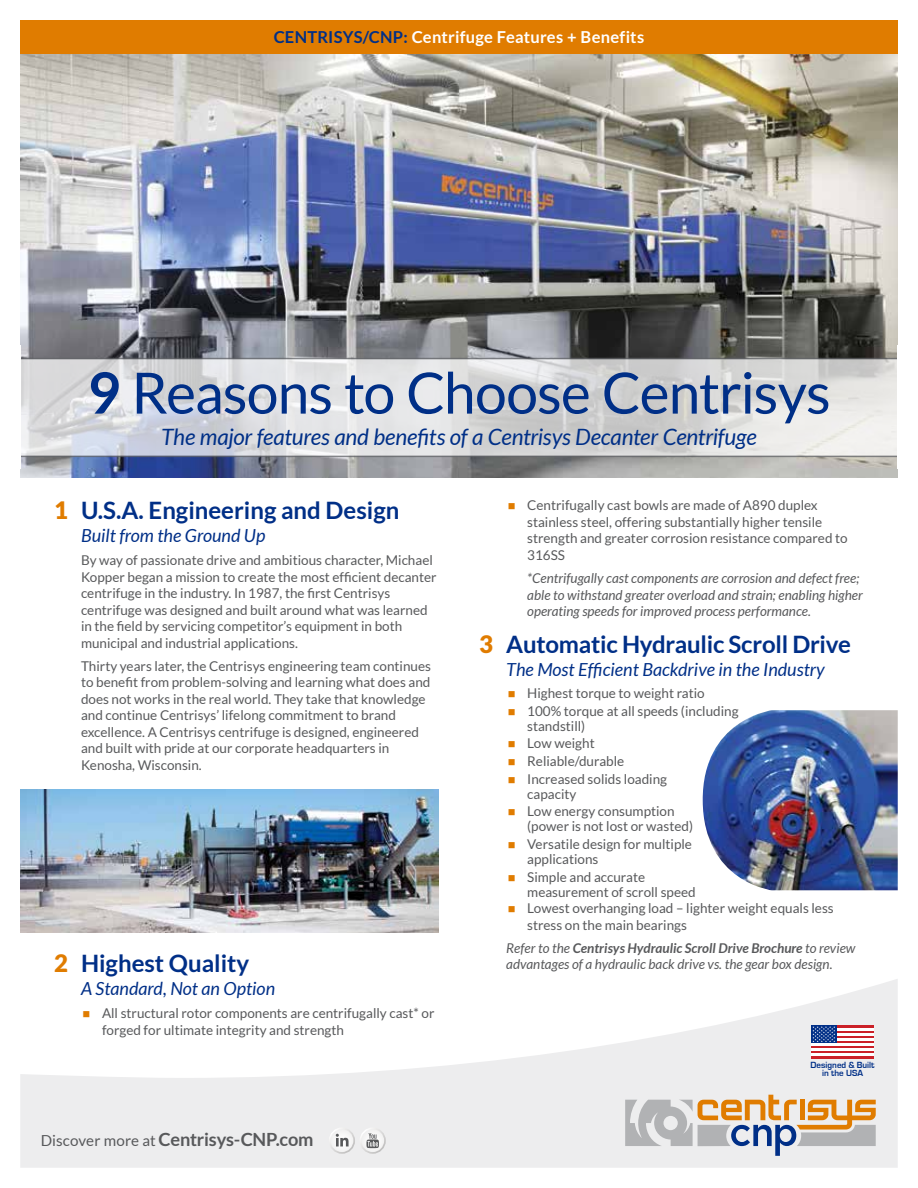
<style>
.page{position:relative;width:918px;height:1188px;background:#fff}
.page>*{position:absolute;margin:0;border:0;box-sizing:border-box;transform-origin:0 0}
.t1{font:57px "Lato";letter-spacing:-.02em;color:#002f87}
.t2{font:700 24px "Lato";color:#002f87}
.t3{font:italic 22.5px "Lato";letter-spacing:-.01em;color:#002f87}
.t4{font:700 18.15px "Lato";letter-spacing:-.01em;color:#58595b}
.t5{font:italic 18px "Lato";color:#002f87}
.t6{font:700 16.5px "Lato";letter-spacing:.01em;color:#fff}
.t7{font:13.5px/16.5px "Lato";color:#58595b}
.t8{font:italic 13.5px/16.5px "Lato";color:#58595b}
.t9{font:700 9.3px/8.6px "Eurostile";color:#002f87;text-align:center}
.s1{color:#002f87}
.s2{font-weight:700}
.s3{font-weight:900;color:#e07c00}
.s4{color:#e07c00}
.s5{font-weight:400;font-size:15.15px}
</style>
<div class="page">
<img style="left:20px;top:54px;width:878px;height:424px">
<svg style="left:20px;top:358px;width:878px;height:99px;background:#d7d8d9"></svg>
<img style="left:20px;top:790px;width:419px;height:142px">
<img style="left:702px;top:710px;width:196px;height:180px">
<div style="left:20px;top:20px;width:878px;height:34px;background:#e07c00"></div>
<svg style="left:20px;top:979px;width:878px;height:189px;fill:#ededee"></svg>
<svg style="left:330px;top:1128px;width:24px;height:25px"></svg>
<div style="left:329px;top:1128px;width:26px;height:26px;border:2px solid #fff;border-radius:50%"></div>
<svg style="left:336px;top:1134px;width:13px;height:12px"></svg>
<svg style="left:360px;top:1128px;width:25px;height:25px"></svg>
<div style="left:360px;top:1128px;width:26px;height:26px;border:2px solid #fff;border-radius:50%"></div>
<svg style="left:366px;top:1133px;width:13px;height:15px"></svg>
<svg style="left:625px;top:1095px;width:251px;height:61px;background:#cfc2b5"></svg>
<hr style="left:811px;top:1025px;width:63px;height:3px;background:#cb2027">
<hr style="left:811px;top:1031px;width:63px;height:2px;background:#cb2027">
<hr style="left:811px;top:1036px;width:63px;height:2px;background:#cb2027">
<hr style="left:811px;top:1041px;width:63px;height:2px;background:#cb2027">
<hr style="left:811px;top:1046px;width:63px;height:2px;background:#cb2027">
<hr style="left:811px;top:1051px;width:63px;height:2px;background:#cb2027">
<hr style="left:811px;top:1056px;width:63px;height:2px;background:#cb2027">
<hr style="left:811px;top:1028px;width:63px;height:3px;background:#fff">
<hr style="left:811px;top:1033px;width:63px;height:3px;background:#fff">
<hr style="left:811px;top:1038px;width:63px;height:3px;background:#fff">
<hr style="left:811px;top:1043px;width:63px;height:3px;background:#fff">
<hr style="left:811px;top:1048px;width:63px;height:3px;background:#fff">
<hr style="left:811px;top:1053px;width:63px;height:3px;background:#fff">
<div style="left:811px;top:1025px;width:25px;height:18px;background:#002f87"></div>
<svg style="left:812px;top:1026px;width:23px;height:16px"></svg>
<p class="t6" style="left:274px;top:28px;width:372px"><span class="s1">CENTRISYS/CNP:</span> Centrifuge Features + Benefits</p>
<h1 class="t1" style="left:87px;top:361px;width:745px"><span class="s2">9</span> Reasons to Choose Centrisys</h1>
<h3 class="t3" style="left:161px;top:424px;width:597px">The major features and benefits of a Centrisys Decanter Centrifuge</h3>
<h2 class="t2" style="left:54px;top:496px;width:347px"><span class="s3">1</span> U.S.A. Engineering and Design</h2>
<h3 class="t5" style="left:81px;top:525px;width:186px">Built from the Ground Up</h3>
<p class="t7" style="left:81px;top:552px;width:357px">By way of passionate drive and ambitious character, Michael Kopper began a mission to create the most efficient decanter centrifuge in the industry. In 1987, the first Centrisys centrifuge was designed and built around what was learned in the field by servicing competitor’s equipment in both municipal and industrial applications.</p>
<p class="t7" style="left:81px;top:658px;width:352px">Thirty years later, the Centrisys engineering team continues to benefit from problem-solving and learning what does and does not works in the real world. They take that knowledge and continue Centrisys’ lifelong commitment to brand excellence. A Centrisys centrifuge is designed, engineered and built with pride at our corporate headquarters in Kenosha, Wisconsin.</p>
<h2 class="t2" style="left:54px;top:949px;width:197px"><span class="s3">2</span> Highest Quality</h2>
<h3 class="t5" style="left:81px;top:978px;width:196px">A Standard, Not an Option</h3>
<p class="t7" style="left:102px;top:1005px;width:334px;text-indent:-20px"><span class="s4">■</span> All structural rotor components are centrifugally cast* or forged for ultimate integrity and strength</p>
<h3 class="t4" style="left:41px;top:1129px;width:274px"><span class="s5">Discover more at</span> Centrisys-CNP.com</h3>
<p class="t7" style="left:527px;top:497px;width:322px;text-indent:-20px"><span class="s4">■</span> Centrifugally cast bowls are made of A890 duplex stainless steel, offering substantially higher tensile strength and greater corrosion resistance compared to 316SS</p>
<p class="t8" style="left:527px;top:570px;width:337px">*Centrifugally cast components are corrosion and defect free; able to withstand greater overload and strain; enabling higher operating speeds for improved process performance.</p>
<h2 class="t2" style="left:479px;top:630px;width:373px"><span class="s3">3</span> Automatic Hydraulic Scroll Drive</h2>
<h3 class="t5" style="left:506px;top:660px;width:320px">The Most Efficient Backdrive in the Industry</h3>
<p class="t7" style="left:508px;top:685px;width:198px"><span class="s4">■</span> Highest torque to weight ratio</p>
<p class="t7" style="left:527px;top:703px;width:213px;line-height:15px;text-indent:-20px"><span class="s4">■</span> 100% torque at all speeds (including standstill)</p>
<p class="t7" style="left:508px;top:735px;width:88px"><span class="s4">■</span> Low weight</p>
<p class="t7" style="left:508px;top:753px;width:118px"><span class="s4">■</span> Reliable/durable</p>
<p class="t7" style="left:527px;top:771px;width:141px;line-height:15px;text-indent:-20px"><span class="s4">■</span> Increased solids loading capacity</p>
<p class="t7" style="left:527px;top:804px;width:167px;line-height:15px;text-indent:-20px"><span class="s4">■</span> Low energy consumption (power is not lost or wasted)</p>
<p class="t7" style="left:527px;top:837px;width:166px;line-height:15px;text-indent:-20px"><span class="s4">■</span> Versatile design for multiple applications</p>
<p class="t7" style="left:527px;top:869px;width:170px;line-height:15px;text-indent:-20px"><span class="s4">■</span> Simple and accurate measurement of scroll speed</p>
<p class="t7" style="left:527px;top:900px;width:308px;text-indent:-20px"><span class="s4">■</span> Lowest overhanging load – lighter weight equals less stress on the main bearings</p>
<p class="t8" style="left:506px;top:940px;width:351px">Refer to the <span class="s2">Centrisys Hydraulic Scroll Drive Brochure</span> to review advantages of a hydraulic back drive vs. the gear box design.</p>
<p class="t9" style="left:811px;top:1060px;width:65px">Designed &amp; Built in the USA</p>
</div>
